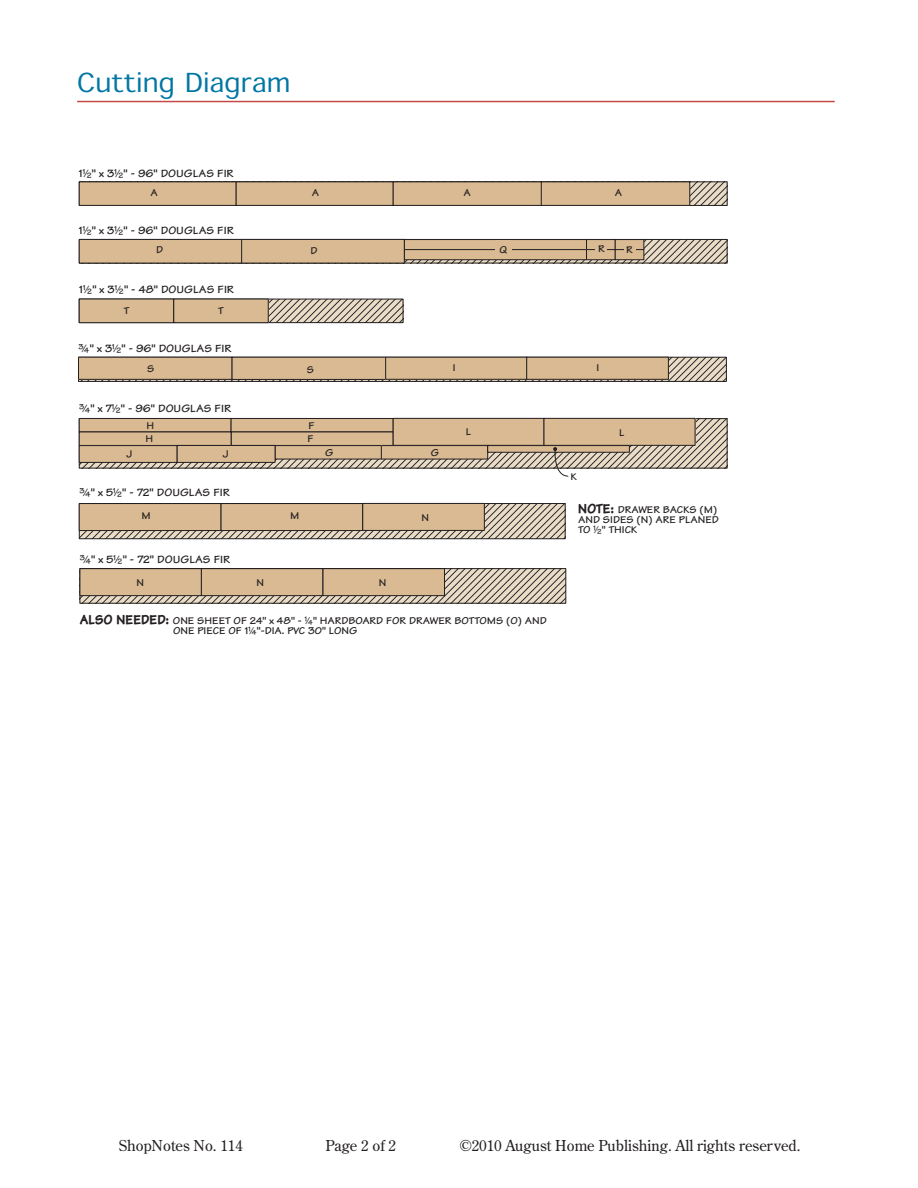
<style>
.page{position:relative;width:918px;height:1188px;background:#fff}
.page>*{position:absolute;margin:0;border:0;box-sizing:border-box;transform-origin:0 0}
.t1{font:27px "Adobe Sans MM";color:#0076a3}
.SN_Folio{font:15px "Century Old Style Std";color:#231f20}
.t2{font:700 11.25px "Tekton Expanded";color:#231f20}
.t3{font:700 10.5px/9.8px "Tekton Expanded";color:#231f20}
.s1{font-family:"Tekton Expanded FE"}
.s2{font-family:"Tekton";font-weight:800;font-size:13.5px}
</style>
<div class="page">
<hr style="left:77px;top:101px;width:758px;height:1px;background:#c6494a">
<svg style="left:82px;top:570px;width:482px;height:32px;fill:#eadcc4"></svg>
<div style="left:80px;top:568px;width:486px;height:36px;border:1px solid #231f20"></div>
<svg style="left:81px;top:505px;width:483px;height:32px;fill:#ebddc5"></svg>
<div style="left:79px;top:503px;width:487px;height:36px;border:1px solid #231f20"></div>
<svg style="left:81px;top:420px;width:645px;height:46px;fill:#ebddc5"></svg>
<div style="left:79px;top:418px;width:649px;height:50px;border:1px solid #231f20"></div>
<svg style="left:669px;top:359px;width:56px;height:21px"></svg>
<div style="left:78px;top:357px;width:649px;height:25px;border:1px solid #231f20"></div>
<svg style="left:269px;top:301px;width:132px;height:20px;fill:#ebddc5"></svg>
<div style="left:79px;top:299px;width:324px;height:24px;border:1px solid #231f20"></div>
<svg style="left:405px;top:241px;width:321px;height:20px;fill:#e6d8c2"></svg>
<div style="left:79px;top:239px;width:649px;height:24px;border:1px solid #231f20"></div>
<svg style="left:690px;top:183px;width:36px;height:21px"></svg>
<div style="left:79px;top:182px;width:157px;height:23px;background:#d9ba92"></div>
<div style="left:79px;top:181px;width:158px;height:25px;border:1px solid #231f20"></div>
<div style="left:236px;top:182px;width:157px;height:23px;background:#d9ba92"></div>
<div style="left:236px;top:181px;width:158px;height:25px;border:1px solid #231f20"></div>
<div style="left:79px;top:418px;width:152px;height:14px;background:#d9ba92"></div>
<div style="left:79px;top:418px;width:152px;height:14px;border:1px solid #231f20"></div>
<div style="left:393px;top:182px;width:149px;height:23px;background:#d9ba92"></div>
<div style="left:393px;top:181px;width:149px;height:25px;border:1px solid #231f20"></div>
<div style="left:541px;top:182px;width:149px;height:23px;background:#d9ba92"></div>
<div style="left:541px;top:181px;width:149px;height:25px;border:1px solid #231f20"></div>
<div style="left:79px;top:239px;width:163px;height:24px;background:#d9ba92"></div>
<div style="left:79px;top:239px;width:163px;height:24px;border:1px solid #231f20"></div>
<div style="left:242px;top:239px;width:162px;height:24px;background:#d9ba92"></div>
<div style="left:241px;top:239px;width:164px;height:24px;border:1px solid #231f20"></div>
<div style="left:231px;top:418px;width:162px;height:14px;background:#d9ba92"></div>
<div style="left:231px;top:418px;width:162px;height:14px;border:1px solid #231f20"></div>
<div style="left:231px;top:432px;width:162px;height:13px;background:#d9ba92"></div>
<div style="left:393px;top:418px;width:151px;height:27px;background:#d9ba92"></div>
<div style="left:393px;top:418px;width:151px;height:28px;border:1px solid #231f20"></div>
<div style="left:381px;top:446px;width:107px;height:13px;background:#d9ba92"></div>
<div style="left:381px;top:445px;width:107px;height:14px;border:1px solid #231f20"></div>
<div style="left:275px;top:446px;width:106px;height:13px;background:#d9ba92"></div>
<div style="left:275px;top:445px;width:107px;height:14px;border:1px solid #231f20"></div>
<div style="left:79px;top:432px;width:152px;height:13px;background:#d9ba92"></div>
<div style="left:404px;top:240px;width:183px;height:10px;background:#d9ba92"></div>
<div style="left:404px;top:239px;width:183px;height:11px;border:1px solid #231f20"></div>
<div style="left:404px;top:250px;width:183px;height:10px;background:#d9ba92"></div>
<div style="left:404px;top:249px;width:183px;height:11px;border:1px solid #231f20"></div>
<div style="left:587px;top:240px;width:28px;height:10px;background:#d9ba92"></div>
<div style="left:586px;top:239px;width:30px;height:11px;border:1px solid #231f20"></div>
<div style="left:587px;top:250px;width:28px;height:10px;background:#d9ba92"></div>
<div style="left:586px;top:249px;width:30px;height:11px;border:1px solid #231f20"></div>
<div style="left:615px;top:240px;width:29px;height:10px;background:#d9ba92"></div>
<div style="left:615px;top:239px;width:29px;height:11px;border:1px solid #231f20"></div>
<div style="left:615px;top:250px;width:29px;height:10px;background:#d9ba92"></div>
<div style="left:615px;top:249px;width:29px;height:11px;border:1px solid #231f20"></div>
<div style="left:79px;top:357px;width:153px;height:22px;background:#d9ba92"></div>
<div style="left:78px;top:357px;width:154px;height:23px;border:1px solid #231f20"></div>
<div style="left:79px;top:299px;width:95px;height:24px;background:#d9ba92"></div>
<div style="left:79px;top:299px;width:95px;height:24px;border:1px solid #231f20"></div>
<div style="left:232px;top:357px;width:154px;height:22px;background:#d9ba92"></div>
<div style="left:232px;top:357px;width:154px;height:23px;border:1px solid #231f20"></div>
<div style="left:174px;top:299px;width:94px;height:24px;background:#d9ba92"></div>
<div style="left:173px;top:299px;width:96px;height:24px;border:1px solid #231f20"></div>
<div style="left:544px;top:418px;width:151px;height:27px;background:#d9ba92"></div>
<div style="left:544px;top:418px;width:151px;height:28px;border:1px solid #231f20"></div>
<div style="left:386px;top:357px;width:141px;height:22px;background:#d9ba92"></div>
<div style="left:385px;top:357px;width:143px;height:23px;border:1px solid #231f20"></div>
<div style="left:527px;top:357px;width:141px;height:22px;background:#d9ba92"></div>
<div style="left:526px;top:357px;width:143px;height:23px;border:1px solid #231f20"></div>
<div style="left:79px;top:446px;width:98px;height:16px;background:#d9ba92"></div>
<div style="left:79px;top:445px;width:98px;height:18px;border:1px solid #231f20"></div>
<div style="left:79px;top:504px;width:142px;height:27px;background:#d9ba92"></div>
<div style="left:79px;top:503px;width:142px;height:28px;border:1px solid #231f20"></div>
<div style="left:221px;top:504px;width:142px;height:27px;background:#d9ba92"></div>
<div style="left:221px;top:503px;width:142px;height:28px;border:1px solid #231f20"></div>
<div style="left:80px;top:569px;width:121px;height:27px;background:#d9ba92"></div>
<div style="left:80px;top:568px;width:122px;height:28px;border:1px solid #231f20"></div>
<div style="left:363px;top:503px;width:121px;height:27px;background:#d9ba92"></div>
<div style="left:362px;top:503px;width:123px;height:28px;border:1px solid #231f20"></div>
<div style="left:201px;top:569px;width:122px;height:27px;background:#d9ba92"></div>
<div style="left:201px;top:568px;width:122px;height:28px;border:1px solid #231f20"></div>
<div style="left:323px;top:569px;width:122px;height:27px;background:#d9ba92"></div>
<div style="left:323px;top:568px;width:122px;height:28px;border:1px solid #231f20"></div>
<div style="left:488px;top:446px;width:141px;height:6px;background:#d9ba92"></div>
<div style="left:487px;top:445px;width:143px;height:8px;border:1px solid #231f20"></div>
<div style="left:177px;top:445px;width:98px;height:17px;background:#d9ba92"></div>
<div style="left:177px;top:445px;width:98px;height:18px;border:1px solid #231f20"></div>
<div style="left:495px;top:241px;width:16px;height:17px;background:#d9ba92"></div>
<div style="left:595px;top:243px;width:12px;height:13px;background:#d9ba92"></div>
<div style="left:624px;top:244px;width:12px;height:12px;background:#d9ba92"></div>
<svg style="left:553px;top:447px;width:15px;height:29px"></svg>
<p class="t1" style="left:77px;top:70px;width:215px">Cutting Diagram</p>
<p class="t2" style="left:79px;top:166px;width:157px">1<span class="s1">!/2</span>" x 3<span class="s1">!/2</span>" - 96" DOUGLAS FIR</p>
<p class="t3" style="left:151px;top:188px;width:9px">A</p>
<p class="t3" style="left:312px;top:188px;width:9px">A</p>
<p class="t3" style="left:463px;top:188px;width:9px">A</p>
<p class="t3" style="left:615px;top:188px;width:9px">A</p>
<p class="t2" style="left:79px;top:223px;width:157px">1<span class="s1">!/2</span>" x 3<span class="s1">!/2</span>" - 96" DOUGLAS FIR</p>
<p class="t3" style="left:156px;top:245px;width:9px">D</p>
<p class="t3" style="left:311px;top:246px;width:9px">D</p>
<p class="t3" style="left:500px;top:244px;width:9px">Q</p>
<p class="t3" style="left:598px;top:244px;width:8px">R</p>
<p class="t3" style="left:626px;top:245px;width:8px">R</p>
<p class="t2" style="left:79px;top:282px;width:156px">1<span class="s1">!/2</span>" x 3<span class="s1">!/2</span>" - 48" DOUGLAS FIR</p>
<p class="t3" style="left:124px;top:306px;width:7px">T</p>
<p class="t3" style="left:218px;top:306px;width:7px">T</p>
<p class="t2" style="left:79px;top:341px;width:154px"><span class="s1">#/4</span>" x 3<span class="s1">!/2</span>" - 96" DOUGLAS FIR</p>
<p class="t3" style="left:147px;top:364px;width:9px">S</p>
<p class="t3" style="left:307px;top:365px;width:9px">S</p>
<p class="t3" style="left:453px;top:362px;width:4px">I</p>
<p class="t3" style="left:597px;top:362px;width:4px">I</p>
<p class="t2" style="left:80px;top:401px;width:153px"><span class="s1">#/4</span>" x 7<span class="s1">!/2</span>" - 96" DOUGLAS FIR</p>
<p class="t3" style="left:146px;top:420px;width:10px;line-height:12.5px">H<br>H</p>
<p class="t3" style="left:307px;top:419px;width:8px;line-height:13.5px">F<br>F</p>
<p class="t3" style="left:126px;top:448px;width:8px">J</p>
<p class="t3" style="left:223px;top:449px;width:8px">J</p>
<p class="t3" style="left:325px;top:447px;width:10px">G</p>
<p class="t3" style="left:431px;top:447px;width:10px">G</p>
<p class="t2" style="left:80px;top:485px;width:151px"><span class="s1">#/4</span>" x 5<span class="s1">!/2</span>" - 72" DOUGLAS FIR</p>
<p class="t3" style="left:142px;top:511px;width:11px">M</p>
<p class="t3" style="left:290px;top:511px;width:11px">M</p>
<p class="t3" style="left:421px;top:513px;width:9px">N</p>
<p class="t2" style="left:80px;top:553px;width:151px"><span class="s1">#/4</span>" x 5<span class="s1">!/2</span>" - 72" DOUGLAS FIR</p>
<p class="t3" style="left:136px;top:578px;width:9px">N</p>
<p class="t3" style="left:256px;top:578px;width:9px">N</p>
<p class="t3" style="left:379px;top:578px;width:9px">N</p>
<p class="t3" style="left:466px;top:427px;width:7px">L</p>
<p class="t3" style="left:619px;top:427px;width:7px">L</p>
<p class="t3" style="left:570px;top:471px;width:8px">K</p>
<p class="t3" style="left:578px;top:505px;width:142px"><span class="s2">NOTE:</span> DRAWER BACKS (M)<br>AND SIDES (N) ARE PLANED<br>TO <span class="s1">!/2</span>" THICK</p>
<p class="t3" style="left:173px;top:616px;width:375px;text-indent:-93px"><span class="s2">ALSO NEEDED:</span> ONE SHEET OF 24" x 48" - <span class="s1">!/4</span>" HARDBOARD FOR DRAWER BOTTOMS (O) AND<br>ONE PIECE OF 1<span class="s1">!/4</span>"-DIA. PVC 30" LONG</p>
<p class="SN_Folio" style="left:119px;top:1136px;width:126px">ShopNotes No. 114</p>
<p class="SN_Folio" style="left:325px;top:1136px;width:72px">Page 2 of 2</p>
<p class="SN_Folio" style="left:460px;top:1136px;width:342px">©2010 August Home Publishing. All rights reserved.</p>
</div>
